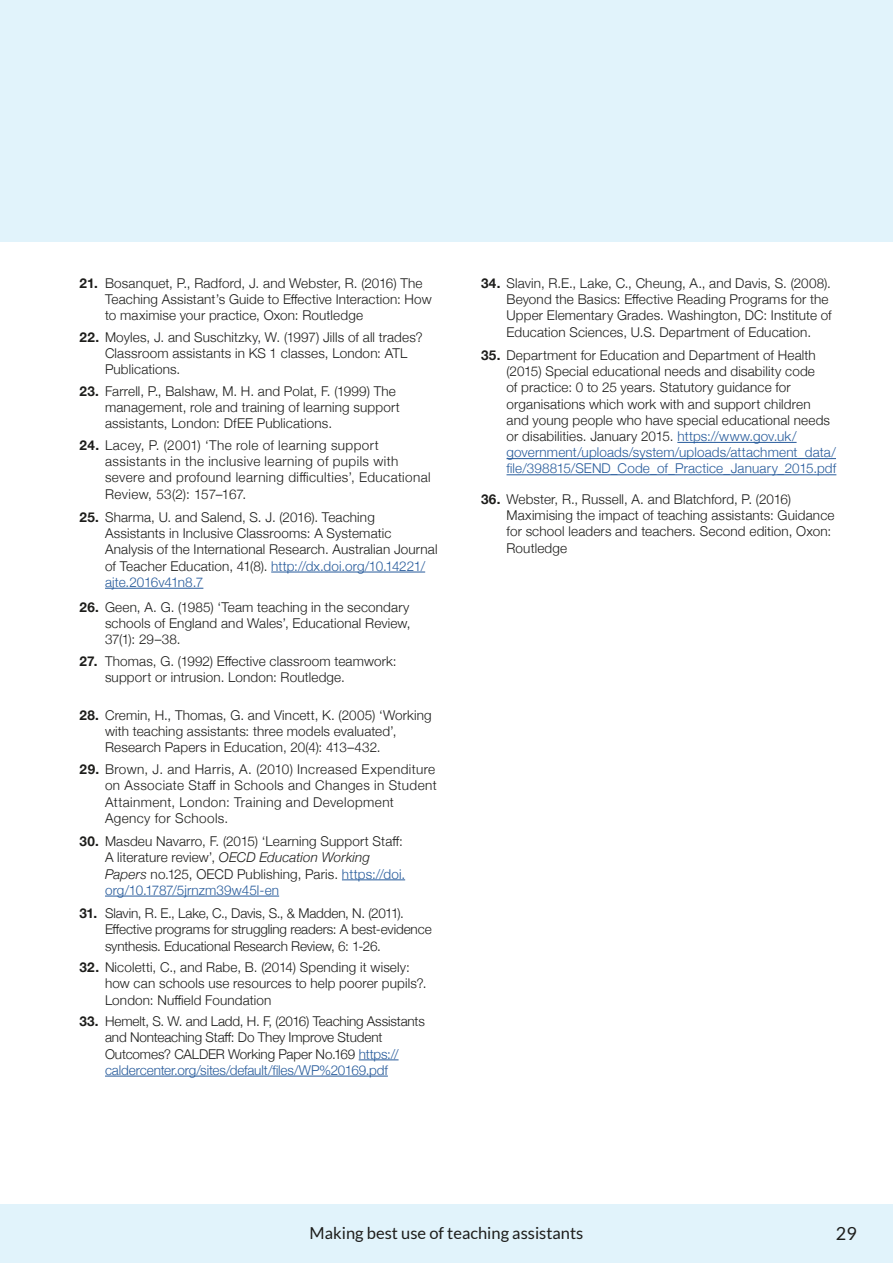
<style>
.page{position:relative;width:893px;height:1263px;background:#fff}
.page>*{position:absolute;margin:0;border:0;box-sizing:border-box;transform-origin:0 0}
.t1{font:18px "Lato";color:#1d1d1b}
.t2{font:16.5px "Lato";color:#1d1d1b}
.t3{font:300 13.5px/16.2px "Helvetica Neue";letter-spacing:.01em;color:#1d1d1b}
.t4{font:300 13.5px/16.2px "Helvetica Neue";letter-spacing:-.01em;color:#1d1d1b}
.t5{font:300 13.5px/16.2px "Helvetica Neue";letter-spacing:.03em;color:#1d1d1b}
.s1{font-weight:700}
.s2{color:#275b9b}
.s3{font-style:italic}
</style>
<div class="page">
<div style="left:0;top:0;width:893px;height:242px;background:#e1f3fb"></div>
<div style="left:0;top:1205px;width:893px;height:58px;background:#e1f3fb"></div>
<hr style="left:271px;top:572px;width:154px;height:1px;background:#275b9b">
<hr style="left:105px;top:588px;width:98px;height:1px;background:#275b9b">
<hr style="left:342px;top:879px;width:63px;height:1px;background:#275b9b">
<hr style="left:105px;top:896px;width:174px;height:1px;background:#275b9b">
<hr style="left:359px;top:1059px;width:40px;height:1px;background:#275b9b">
<hr style="left:105px;top:1076px;width:283px;height:1px;background:#275b9b">
<hr style="left:677px;top:442px;width:120px;height:1px;background:#275b9b">
<hr style="left:506px;top:458px;width:330px;height:1px;background:#275b9b">
<hr style="left:506px;top:474px;width:330px;height:1px;background:#275b9b">
<p class="t3" style="left:105px;top:274px;width:328px;text-indent:-26px"><span class="s1">21.</span> Bosanquet, P., Radford, J. and Webster, R. (2016) The<br>Teaching Assistant’s Guide to Effective Interaction: How to maximise your practice, Oxon: Routledge</p>
<p class="t3" style="left:105px;top:328px;width:319px;text-indent:-26px"><span class="s1">22.</span> Moyles, J. and Suschitzky, W. (1997) Jills of all trades?<br>Classroom assistants in KS 1 classes, London: ATL<br>Publications.</p>
<p class="t3" style="left:105px;top:382px;width:296px;text-indent:-26px"><span class="s1">23.</span> Farrell, P., Balshaw, M. H. and Polat, F. (1999) The management, role and training of learning support assistants, London: DfEE Publications.</p>
<p class="t5" style="left:105px;top:436px;width:327px;text-indent:-26px"><span class="s1">24.</span> Lacey, P. (2001) ‘The role of learning support assistants in the inclusive learning of pupils with severe and profound learning difficulties’, Educational Review, 53(2): 157–167.</p>
<p class="t3" style="left:105px;top:508px;width:334px;text-indent:-26px"><span class="s1">25.</span> Sharma, U. and Salend, S. J. (2016). Teaching Assistants in Inclusive Classrooms: A Systematic Analysis of the International Research. Australian Journal of Teacher Education, 41(8). <span class="s2">http://dx.doi.org/10.14221/ ajte.2016v41n8.7</span></p>
<p class="t3" style="left:105px;top:598px;width:307px;text-align:justify;text-indent:-26px"><span class="s1">26.</span> Geen, A. G. (1985) ‘Team teaching in the secondary schools of England and Wales’, Educational Review, 37(1): 29–38.</p>
<p class="t3" style="left:105px;top:652px;width:293px;text-indent:-26px"><span class="s1">27.</span> Thomas, G. (1992) Effective classroom teamwork: support or intrusion. London: Routledge.</p>
<p class="t3" style="left:105px;top:706px;width:328px;text-indent:-26px"><span class="s1">28.</span> Cremin, H., Thomas, G. and Vincett, K. (2005) ‘Working with teaching assistants: three models evaluated’,<br>Research Papers in Education, 20(4): 413–432.</p>
<p class="t5" style="left:105px;top:760px;width:333px;text-indent:-26px"><span class="s1">29.</span> Brown, J. and Harris, A. (2010) Increased Expenditure on Associate Staff in Schools and Changes in Student Attainment, London: Training and Development Agency for Schools.</p>
<p class="t3" style="left:105px;top:832px;width:302px;text-indent:-26px"><span class="s1">30.</span> Masdeu Navarro, F. (2015) ‘Learning Support Staff:<br>A literature review’, <span class="s3">OECD Education Working Papers</span> no.125, OECD Publishing, Paris. <span class="s2">https://doi. org/10.1787/5jrnzm39w45l-en</span></p>
<p class="t4" style="left:105px;top:904px;width:328px;text-indent:-26px"><span class="s1">31.</span> Slavin, R. E., Lake, C., Davis, S., &amp; Madden, N. (2011).<br>Effective programs for struggling readers: A best-evidence synthesis. Educational Research Review, 6: 1-26.</p>
<p class="t3" style="left:105px;top:958px;width:323px;text-indent:-26px"><span class="s1">32.</span> Nicoletti, C., and Rabe, B. (2014) Spending it wisely: how can schools use resources to help poorer pupils?.<br>London: Nuffield Foundation</p>
<p class="t4" style="left:105px;top:1012px;width:321px;text-indent:-26px"><span class="s1">33.</span> Hemelt, S. W. and Ladd, H. F, (2016) Teaching Assistants and Nonteaching Staff: Do They Improve Student Outcomes? CALDER Working Paper No.169 <span class="s2">https:// caldercenter.org/sites/default/files/WP%20169.pdf</span></p>
<p class="t3" style="left:506px;top:274px;width:327px;text-indent:-26px"><span class="s1">34.</span> Slavin, R.E., Lake, C., Cheung, A., and Davis, S. (2008).<br>Beyond the Basics: Effective Reading Programs for the Upper Elementary Grades. Washington, DC: Institute of Education Sciences, U.S. Department of Education.</p>
<p class="t3" style="left:506px;top:346px;width:331px;text-indent:-26px"><span class="s1">35.</span> Department for Education and Department of Health (2015) Special educational needs and disability code<br>of practice: 0 to 25 years. Statutory guidance for organisations which work with and support children<br>and young people who have special educational needs or disabilities. January 2015. <span class="s2">https://www.gov.uk/ government/uploads/system/uploads/attachment_data/ file/398815/SEND_Code_of_Practice_January_2015.pdf</span></p>
<p class="t3" style="left:506px;top:490px;width:329px;text-indent:-26px"><span class="s1">36.</span> Webster, R., Russell, A. and Blatchford, P. (2016)<br>Maximising the impact of teaching assistants: Guidance for school leaders and teachers. Second edition, Oxon:<br>Routledge</p>
<p class="t2" style="left:310px;top:1224px;width:275px">Making best use of teaching assistants</p>
<h1 class="t1" style="left:836px;top:1224px;width:22px">29</h1>
</div>
